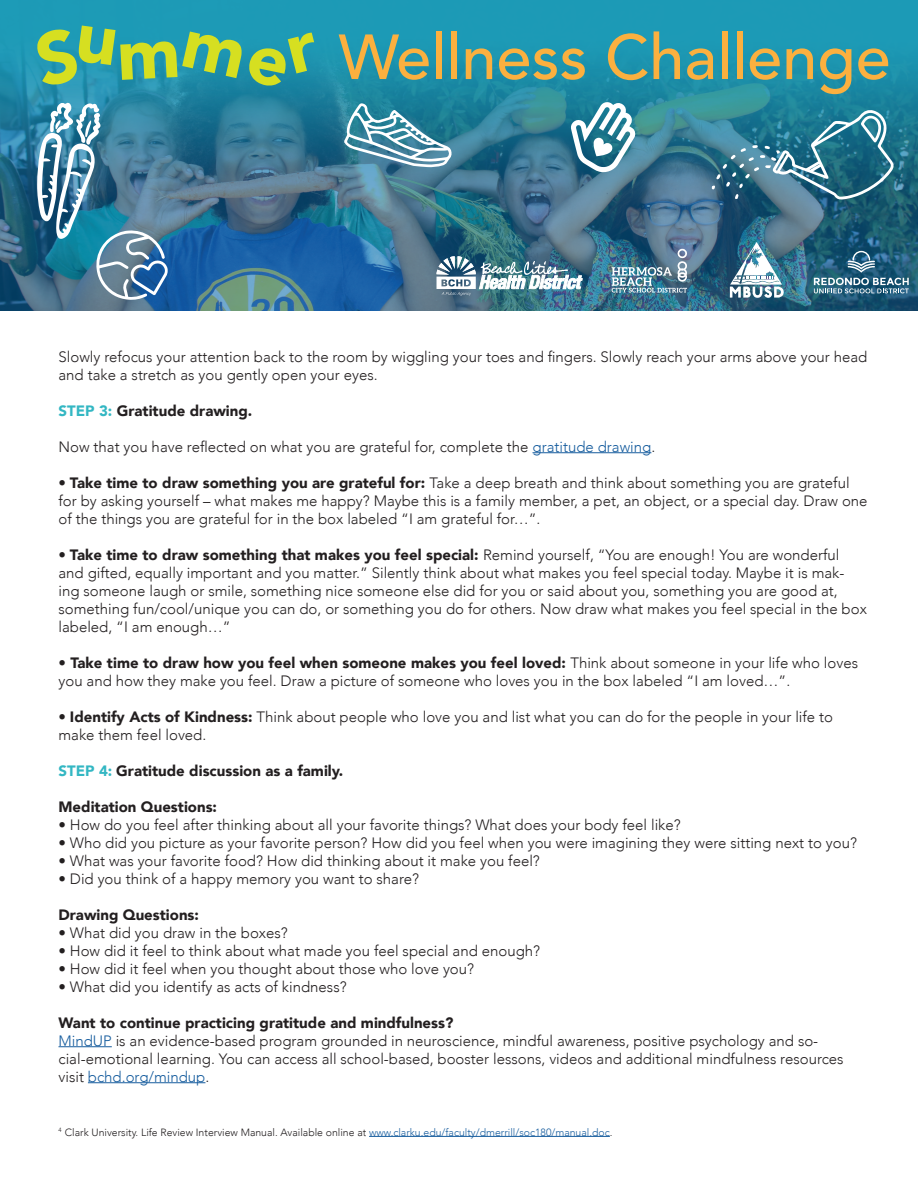
<style>
.page{position:relative;width:918px;height:1188px;background:#fff}
.page>*{position:absolute;margin:0;border:0;box-sizing:border-box;transform-origin:0 0}
.t1{font:500 63px "Avenir";color:#fbb03f}
.t2{font:300 15px/18px "Avenir";color:#231f20}
.t3{font:900 15px "Avenir";color:#231f20}
.t4{font:300 10.5px "Avenir";color:#231f20}
.s1{color:#33b7c3}
.s2{color:#175d9e}
.s3{font-weight:900}
</style>
<div class="page">
<hr style="left:533px;top:452px;width:118px;height:1px;background:#175d9e">
<hr style="left:58px;top:1046px;width:54px;height:1px;background:#175d9e">
<hr style="left:88px;top:1082px;width:117px;height:1px;background:#175d9e">
<hr style="left:369px;top:1136px;width:241px;height:1px;background:#175d9e">
<img style="left:0;top:0;width:918px;height:311px">
<img style="left:436px;top:256px;width:146px;height:40px">
<svg style="left:814px;top:251px;width:95px;height:42px;background:#42748d"></svg>
<img style="left:612px;top:249px;width:75px;height:44px">
<svg style="left:570px;top:101px;width:66px;height:73px"></svg>
<svg style="left:37px;top:103px;width:131px;height:197px;background:#538aa4"></svg>
<svg style="left:711px;top:109px;width:183px;height:91px;background:#3d7f95"></svg>
<svg style="left:344px;top:103px;width:108px;height:64px"></svg>
<img style="left:730px;top:242px;width:54px;height:56px">
<svg style="left:33px;top:26px;width:288px;height:62px;background:#1f95b1"></svg>
<p class="t1" style="left:339px;top:3px;width:554px">Wellness Challenge</p>
<p class="t2" style="left:58px;top:347px;width:810px">Slowly refocus your attention back to the room by wiggling your toes and fingers. Slowly reach your arms above your head and take a stretch as you gently open your eyes.</p>
<p class="t3" style="left:58px;top:398px;width:195px"><span class="s1">STEP 3:</span> Gratitude drawing.</p>
<p class="t2" style="left:58px;top:437px;width:598px">Now that you have reflected on what you are grateful for, complete the <span class="s2">gratitude drawing</span>.</p>
<p class="t2" style="left:58px;top:473px;width:811px">• <span class="s3">Take time to draw something you are grateful for:</span> Take a deep breath and think about something you are grateful for by asking yourself – what makes me happy? Maybe this is a family member, a pet, an object, or a special day. Draw one of the things you are grateful for in the box labeled “I am grateful for…”.</p>
<p class="t2" style="left:58px;top:545px;width:810px">• <span class="s3">Take time to draw something that makes you feel special:</span> Remind yourself, “You are enough! You are wonderful and gifted, equally important and you matter.” Silently think about what makes you feel special today. Maybe it is mak&shy;ing someone laugh or smile, something nice someone else did for you or said about you, something you are good at, something fun/cool/unique you can do, or something you do for others. Now draw what makes you feel special in the box labeled, “I am enough…”</p>
<p class="t2" style="left:58px;top:653px;width:801px">• <span class="s3">Take time to draw how you feel when someone makes you feel loved:</span> Think about someone in your life who loves you and how they make you feel. Draw a picture of someone who loves you in the box labeled “I am loved…”.</p>
<p class="t2" style="left:58px;top:707px;width:776px">• <span class="s3">Identify Acts of Kindness:</span> Think about people who love you and list what you can do for the people in your life to make them feel loved.</p>
<p class="t3" style="left:58px;top:758px;width:286px"><span class="s1">STEP 4:</span> Gratitude discussion as a family.</p>
<p class="t3" style="left:58px;top:794px;width:160px">Meditation Questions:</p>
<p class="t2" style="left:58px;top:815px;width:624px">• How do you feel after thinking about all your favorite things? What does your body feel like?</p>
<p class="t2" style="left:58px;top:833px;width:800px">• Who did you picture as your favorite person? How did you feel when you were imagining they were sitting next to you?</p>
<p class="t2" style="left:58px;top:851px;width:483px">• What was your favorite food? How did thinking about it make you feel?</p>
<p class="t2" style="left:58px;top:869px;width:362px">• Did you think of a happy memory you want to share?</p>
<p class="t3" style="left:58px;top:902px;width:142px">Drawing Questions:</p>
<p class="t2" style="left:58px;top:923px;width:231px">• What did you draw in the boxes?</p>
<p class="t2" style="left:58px;top:941px;width:483px">• How did it feel to think about what made you feel special and enough?</p>
<p class="t2" style="left:58px;top:959px;width:417px">• How did it feel when you thought about those who love you?</p>
<p class="t2" style="left:58px;top:977px;width:290px">• What did you identify as acts of kindness?</p>
<p class="t3" style="left:58px;top:1010px;width:396px">Want to continue practicing gratitude and mindfulness?</p>
<p class="t2" style="left:58px;top:1031px;width:787px"><span class="s2">MindUP</span> is an evidence-based program grounded in neuroscience, mindful awareness, positive psychology and so&shy;cial-emotional learning. You can access all school-based, booster lessons, videos and additional mindfulness resources visit <span class="s2">bchd.org/mindup</span>.</p>
<p class="t4" style="left:58px;top:1126px;width:556px"><sup>4</sup> Clark University. Life Review Interview Manual. Available online at <span class="s2">www.clarku.edu/faculty/dmerrill/soc180/manual.doc</span>.</p>
</div>
